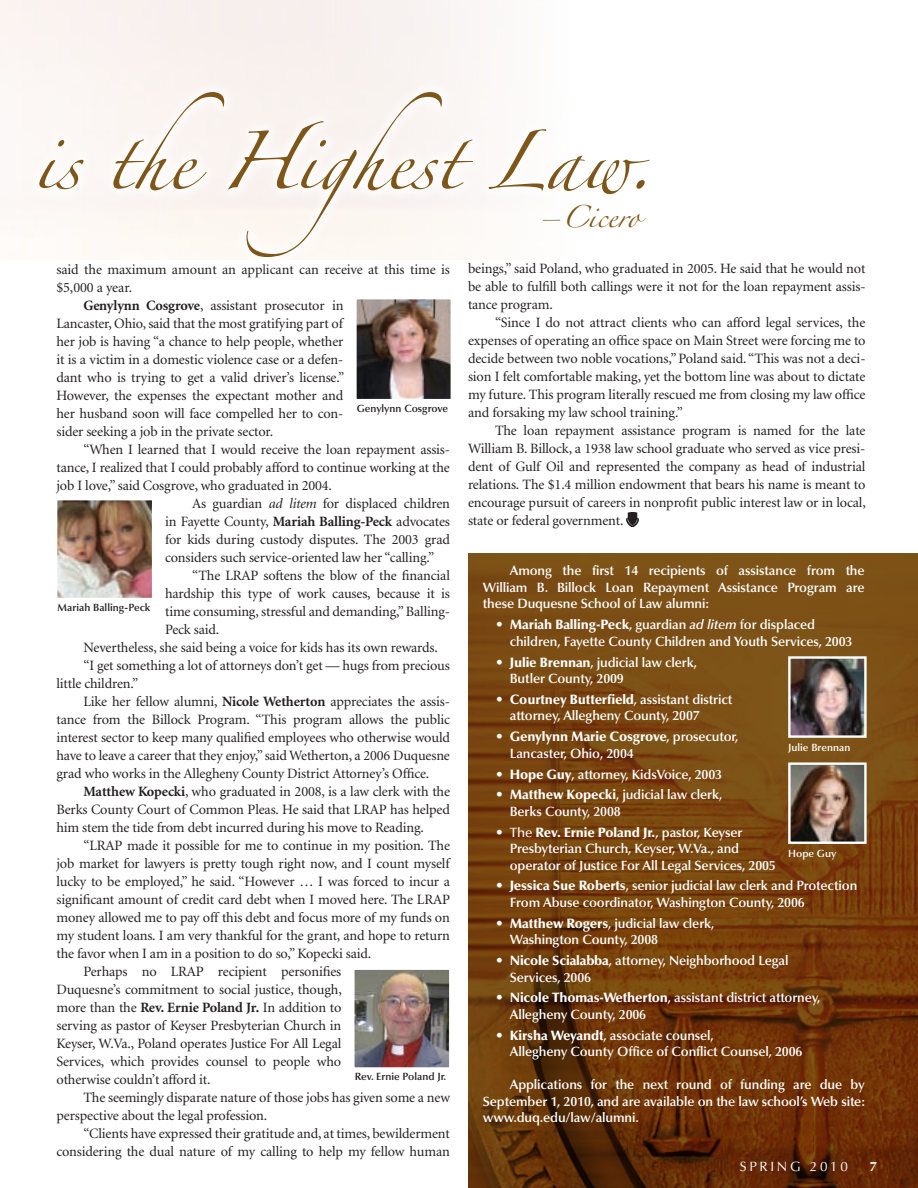
<style>
.page{position:relative;width:918px;height:1188px;background:#fff}
.page>*{position:absolute;margin:0;border:0;box-sizing:border-box;transform-origin:0 0}
.t1{font:52.35px "Zapfino";color:#7f5619}
.t2{font:20.1px "Zapfino";color:#7f5619}
.t3{font:14.25px/18px "Minion";letter-spacing:-.01em;color:#231f20;text-align:justify}
.t4{font:600 13.5px/16.5px "Optima";letter-spacing:-.01em;color:#fff}
.t5{font:13.5px "Optima";letter-spacing:.2em;color:#fff}
.t6{font:700 13.5px "Optima";color:#fff}
.t7{font:600 10.5px "Optima";color:#231f20}
.t8{font:600 10.5px "Optima";color:#fff}
.s1{font-weight:700}
.s2{font-style:italic}
.s3{font-weight:900}
.s4{font-weight:500}
</style>
<div class="page">
<img style="left:468px;top:554px;width:450px;height:634px">
<svg style="left:627px;top:513px;width:12px;height:13px"></svg>
<img style="left:791px;top:765px;width:73px;height:76px">
<div style="left:788px;top:762px;width:79px;height:82px;border:2px solid #fff"></div>
<img style="left:791px;top:659px;width:73px;height:76px">
<div style="left:788px;top:656px;width:79px;height:82px;border:2px solid #fff"></div>
<img style="left:357px;top:300px;width:93px;height:98px">
<div style="left:354px;top:297px;width:99px;height:104px;border:2px solid #fff"></div>
<img style="left:355px;top:970px;width:94px;height:97px">
<div style="left:352px;top:967px;width:100px;height:103px;border:2px solid #fff"></div>
<img style="left:58px;top:501px;width:93px;height:96px">
<div style="left:55px;top:498px;width:99px;height:102px;border:2px solid #fff"></div>
<div style="left:0;top:10px;width:662px;height:269px;background:#fcf8f5"></div>
<h1 class="t1" style="left:33px;top:139px;width:623px">is the Highest Law.</h1>
<h2 class="t2" style="left:537px;top:209px;width:104px">–Cicero</h2>
<p class="t3" style="left:56px;top:261px;width:395px">said the maximum amount an applicant can receive at this time is</p>
<p class="t3" style="left:56px;top:279px;width:77px">$5,000 a year.</p>
<p class="t3" style="left:83px;top:297px;width:262px"><span class="s1">Genylynn Cosgrove</span>, assistant prosecutor in</p>
<p class="t3" style="left:56px;top:315px;width:288px">Lancaster, Ohio, said that the most gratifying part of</p>
<p class="t3" style="left:56px;top:333px;width:289px">her job is having “a chance to help people, whether</p>
<p class="t3" style="left:56px;top:351px;width:289px">it is a victim in a domestic violence case or a defen-</p>
<p class="t3" style="left:56px;top:369px;width:289px">dant who is trying to get a valid driver’s license.”</p>
<p class="t3" style="left:56px;top:387px;width:288px">However, the expenses the expectant mother and</p>
<p class="t3" style="left:56px;top:405px;width:289px">her husband soon will face compelled her to con-</p>
<p class="t3" style="left:56px;top:423px;width:218px">sider seeking a job in the private sector.</p>
<p class="t3" style="left:83px;top:441px;width:368px">“When I learned that I would receive the loan repayment assis-</p>
<p class="t3" style="left:56px;top:459px;width:395px">tance, I realized that I could probably afford to continue working at the</p>
<p class="t3" style="left:56px;top:477px;width:277px">job I love,” said Cosgrove, who graduated in 2004.</p>
<p class="t3" style="left:192px;top:495px;width:259px">As guardian <span class="s2">ad litem</span> for displaced children</p>
<p class="t3" style="left:165px;top:513px;width:286px">in Fayette County, <span class="s1">Mariah Balling-Peck</span> advocates</p>
<p class="t3" style="left:165px;top:531px;width:286px">for kids during custody disputes. The 2003 grad</p>
<p class="t3" style="left:165px;top:549px;width:271px">considers such service-oriented law her “calling.”</p>
<p class="t3" style="left:192px;top:567px;width:259px">“The LRAP softens the blow of the financial</p>
<p class="t3" style="left:165px;top:585px;width:286px">hardship this type of work causes, because it is</p>
<p class="t3" style="left:165px;top:603px;width:286px">time consuming, stressful and demanding,” Balling-</p>
<p class="t3" style="left:165px;top:621px;width:56px">Peck said.</p>
<p class="t3" style="left:83px;top:639px;width:356px">Nevertheless, she said being a voice for kids has its own rewards.</p>
<p class="t3" style="left:83px;top:657px;width:368px">“I get something a lot of attorneys don’t get — hugs from precious</p>
<p class="t3" style="left:56px;top:675px;width:83px">little children.”</p>
<p class="t3" style="left:83px;top:693px;width:368px">Like her fellow alumni, <span class="s1">Nicole Wetherton</span> appreciates the assis-</p>
<p class="t3" style="left:56px;top:711px;width:395px">tance from the Billock Program. “This program allows the public</p>
<p class="t3" style="left:56px;top:729px;width:395px">interest sector to keep many qualified employees who otherwise would</p>
<p class="t3" style="left:56px;top:747px;width:395px">have to leave a career that they enjoy,” said Wetherton, a 2006 Duquesne</p>
<p class="t3" style="left:56px;top:765px;width:374px">grad who works in the Allegheny County District Attorney’s Office.</p>
<p class="t3" style="left:83px;top:783px;width:368px"><span class="s1">Matthew Kopecki</span>, who graduated in 2008, is a law clerk with the</p>
<p class="t3" style="left:56px;top:801px;width:395px">Berks County Court of Common Pleas. He said that LRAP has helped</p>
<p class="t3" style="left:56px;top:819px;width:369px">him stem the tide from debt incurred during his move to Reading.</p>
<p class="t3" style="left:83px;top:837px;width:368px">“LRAP made it possible for me to continue in my position. The</p>
<p class="t3" style="left:56px;top:855px;width:395px">job market for lawyers is pretty tough right now, and I count myself</p>
<p class="t3" style="left:56px;top:873px;width:395px">lucky to be employed,” he said. “However … I was forced to incur a</p>
<p class="t3" style="left:56px;top:891px;width:395px">significant amount of credit card debt when I moved here. The LRAP</p>
<p class="t3" style="left:56px;top:909px;width:395px">money allowed me to pay off this debt and focus more of my funds on</p>
<p class="t3" style="left:56px;top:927px;width:395px">my student loans. I am very thankful for the grant, and hope to return</p>
<p class="t3" style="left:56px;top:945px;width:316px">the favor when I am in a position to do so,” Kopecki said.</p>
<p class="t3" style="left:83px;top:963px;width:259px">Perhaps no LRAP recipient personifies</p>
<p class="t3" style="left:56px;top:981px;width:287px">Duquesne’s commitment to social justice, though,</p>
<p class="t3" style="left:56px;top:999px;width:286px">more than the <span class="s1">Rev. Ernie Poland Jr.</span> In addition to</p>
<p class="t3" style="left:56px;top:1017px;width:286px">serving as pastor of Keyser Presbyterian Church in</p>
<p class="t3" style="left:56px;top:1035px;width:286px">Keyser, W.Va., Poland operates Justice For All Legal</p>
<p class="t3" style="left:56px;top:1053px;width:286px">Services, which provides counsel to people who</p>
<p class="t3" style="left:56px;top:1071px;width:156px">otherwise couldn’t afford it.</p>
<p class="t3" style="left:83px;top:1089px;width:368px">The seemingly disparate nature of those jobs has given some a new</p>
<p class="t3" style="left:56px;top:1107px;width:212px">perspective about the legal profession.</p>
<p class="t3" style="left:83px;top:1125px;width:368px">“Clients have expressed their gratitude and, at times, bewilderment</p>
<p class="t3" style="left:56px;top:1143px;width:395px">considering the dual nature of my calling to help my fellow human</p>
<p class="t7" style="left:357px;top:403px;width:93px">Genylynn Cosgrove</p>
<p class="t7" style="left:58px;top:601px;width:94px">Mariah Balling-Peck</p>
<p class="t7" style="left:355px;top:1071px;width:93px">Rev. Ernie Poland Jr.</p>
<p class="t3" style="left:468px;top:260px;width:399px">beings,” said Poland, who graduated in 2005. He said that he would not be able to fulfill both callings were it not for the loan repayment assis&shy;tance program.</p>
<p class="t3" style="left:468px;top:314px;width:399px;text-indent:27px">“Since I do not attract clients who can afford legal services, the expenses of operating an office space on Main Street were forcing me to decide between two noble vocations,” Poland said. “This was not a deci&shy;sion I felt comfortable making, yet the bottom line was about to dictate my future. This program literally rescued me from closing my law office and forsaking my law school training.”</p>
<p class="t3" style="left:468px;top:422px;width:399px;text-indent:27px">The loan repayment assistance program is named for the late William B. Billock, a 1938 law school graduate who served as vice presi&shy;dent of Gulf Oil and represented the company as head of industrial relations. The $1.4 million endowment that bears his name is meant to encourage pursuit of careers in nonprofit public interest law or in local, state or federal government.</p>
<p class="t4" style="left:483px;top:563px;width:383px;text-align:justify;text-indent:27px">Among the first 14 recipients of assistance from the William B. Billock Loan Repayment Assistance Program are these Duquesne School of Law alumni:</p>
<p class="t4" style="left:510px;top:617px;width:344px;text-indent:-13px"><span class="s3">• Mariah Balling-Peck</span>, guardian <span class="s2">ad litem</span> for displaced children, Fayette County Children and Youth Services, 2003</p>
<p class="t4" style="left:510px;top:654px;width:189px;text-indent:-13px"><span class="s3">• Julie Brennan</span>, judicial law clerk,<br>Butler County, 2009</p>
<p class="t4" style="left:510px;top:691px;width:224px;text-indent:-13px"><span class="s3">• Courtney Butterfield</span>, assistant district attorney, Allegheny County, 2007</p>
<p class="t4" style="left:510px;top:729px;width:230px;text-indent:-13px"><span class="s3">• Genylynn Marie Cosgrove</span>, prosecutor,<br>Lancaster, Ohio, 2004</p>
<p class="t4" style="left:496px;top:766px;width:227px"><span class="s3">• Hope Guy</span>, attorney, KidsVoice, 2003</p>
<p class="t4" style="left:510px;top:787px;width:214px;text-indent:-13px"><span class="s3">• Matthew Kopecki</span>, judicial law clerk,<br>Berks County, 2008</p>
<p class="t4" style="left:510px;top:824px;width:268px;text-indent:-13px"><span class="s3">•</span> <span class="s4">The</span> <span class="s3">Rev. Ernie Poland Jr.</span>, pastor, Keyser<br>Presbyterian Church, Keyser, W.Va., and operator of Justice For All Legal Services, 2005</p>
<p class="t4" style="left:510px;top:878px;width:349px;text-indent:-13px"><span class="s3">• Jessica Sue Roberts</span>, senior judicial law clerk and Protection<br>From Abuse coordinator, Washington County, 2006</p>
<p class="t4" style="left:510px;top:915px;width:206px;text-indent:-13px"><span class="s3">• Matthew Rogers</span>, judicial law clerk,<br>Washington County, 2008</p>
<p class="t4" style="left:510px;top:952px;width:280px;text-indent:-14px"><span class="s3">• Nicole Scialabba</span>, attorney, Neighborhood Legal<br>Services, 2006</p>
<p class="t4" style="left:510px;top:990px;width:312px;text-indent:-13px"><span class="s3">• Nicole Thomas-Wetherton</span>, assistant district attorney,<br>Allegheny County, 2006</p>
<p class="t4" style="left:510px;top:1027px;width:294px;text-indent:-14px"><span class="s3">• Kirsha Weyandt</span>, associate counsel,<br>Allegheny County Office of Conflict Counsel, 2006</p>
<p class="t4" style="left:483px;top:1077px;width:384px;text-align:justify;text-indent:27px">Applications for the next round of funding are due by September 1, 2010, and are available on the law school’s Web site: www.duq.edu/law/alumni.</p>
<p class="t8" style="left:788px;top:742px;width:64px">Julie Brennan</p>
<p class="t8" style="left:788px;top:848px;width:50px">Hope Guy</p>
<p class="t5" style="left:740px;top:1158px;width:110px">SPRING 2010</p>
<p class="t6" style="left:870px;top:1158px;width:9px">7</p>
</div>
